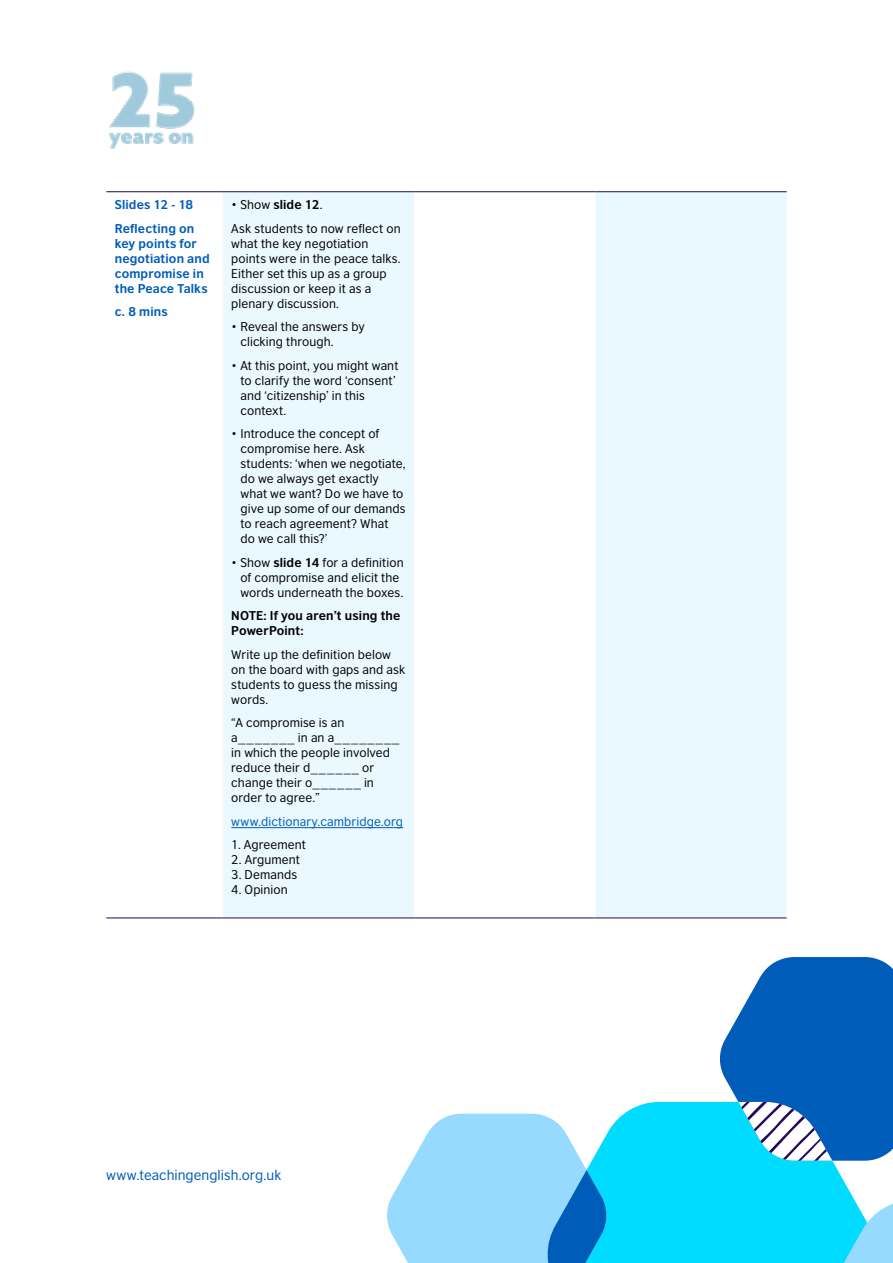
<style>
.page{position:relative;width:893px;height:1263px;background:#fff}
.page>*{position:absolute;margin:0;border:0;box-sizing:border-box;transform-origin:0 0}
.t1{font:13.5px "British Council Sans";letter-spacing:.005em;color:#005cb9}
.t2{font:12px/15px "British Council Sans";letter-spacing:.01em;color:#000}
.t3{font:700 12px/15px "British Council Sans";letter-spacing:.01em;color:#005cb9}
.t4{font:700 12px/15px "British Council Sans";letter-spacing:.01em;color:#000}
.t5{font:12px "British Council Sans";letter-spacing:.01em;color:#005cb9}
.s1{font-weight:700}
</style>
<div class="page">
<img style="left:109px;top:71px;width:86px;height:78px">
<svg style="left:223px;top:192px;width:564px;height:725px;fill:#eaf8ff"></svg>
<hr style="left:106px;top:191px;width:117px;height:1px;background:#23085a">
<hr style="left:223px;top:191px;width:191px;height:1px;background:#23085a">
<hr style="left:414px;top:191px;width:181px;height:1px;background:#23085a">
<hr style="left:595px;top:191px;width:192px;height:1px;background:#23085a">
<hr style="left:106px;top:917px;width:117px;height:1px;background:#23085a">
<hr style="left:223px;top:917px;width:191px;height:1px;background:#23085a">
<hr style="left:414px;top:917px;width:181px;height:1px;background:#23085a">
<hr style="left:595px;top:917px;width:192px;height:1px;background:#23085a">
<hr style="left:231px;top:827px;width:172px;height:1px;background:#005cb9">
<div style="left:608px;top:1102px;width:247px;height:161px;background:#00dcff"></div>
<svg style="left:718px;top:957px;width:175px;height:204px"></svg>
<svg style="left:387px;top:1114px;width:221px;height:149px;background:#90d2f7"></svg>
<svg style="left:800px;top:1200px;width:93px;height:63px;background:#41ddff"></svg>
<p class="t3" style="left:115px;top:192px;width:81px;line-height:23.5px">Slides 12 - 18<br>Reflecting on</p>
<p class="t3" style="left:115px;top:234px;width:96px">key points for negotiation and compromise in the Peace Talks</p>
<p class="t3" style="left:115px;top:303px;width:54px">c. 8 mins</p>
<p class="t2" style="left:231px;top:192px;width:171px;line-height:23.5px">• Show <span class="s1">slide 12</span>.<br>Ask students to now reflect on</p>
<p class="t2" style="left:231px;top:235px;width:171px">what the key negotiation points were in the peace talks.<br>Either set this up as a group discussion or keep it as a plenary discussion.</p>
<p class="t2" style="left:240px;top:318px;width:126px;text-indent:-9px">• Reveal the answers by clicking through.</p>
<p class="t2" style="left:240px;top:357px;width:160px;text-indent:-9px">• At this point, you might want to clarify the word ‘consent’ and ‘citizenship’ in this context.</p>
<p class="t2" style="left:240px;top:425px;width:167px;text-indent:-9px">• Introduce the concept of compromise here. Ask students: ‘when we negotiate, do we always get exactly what we want? Do we have to give up some of our demands to reach agreement? What do we call this?’</p>
<p class="t2" style="left:240px;top:554px;width:165px;text-indent:-9px">• Show <span class="s1">slide 14</span> for a definition of compromise and elicit the words underneath the boxes.</p>
<p class="t4" style="left:231px;top:607px;width:171px">NOTE: If you aren’t using the<br>PowerPoint:</p>
<p class="t2" style="left:231px;top:646px;width:175px">Write up the definition below on the board with gaps and ask students to guess the missing words.</p>
<p class="t2" style="left:231px;top:714px;width:170px">“A compromise is an a_______ in an a________ in which the people involved reduce their d______ or change their o______ in order to agree.”</p>
<p class="t5" style="left:231px;top:811px;width:173px">www.dictionary.cambridge.org</p>
<p class="t2" style="left:231px;top:836px;width:76px">1. Agreement</p>
<p class="t2" style="left:231px;top:851px;width:70px">2. Argument</p>
<p class="t2" style="left:231px;top:866px;width:67px">3. Demands</p>
<p class="t2" style="left:231px;top:881px;width:58px">4. Opinion</p>
<p class="t1" style="left:106px;top:1163px;width:177px">www.teachingenglish.org.uk</p>
</div>
